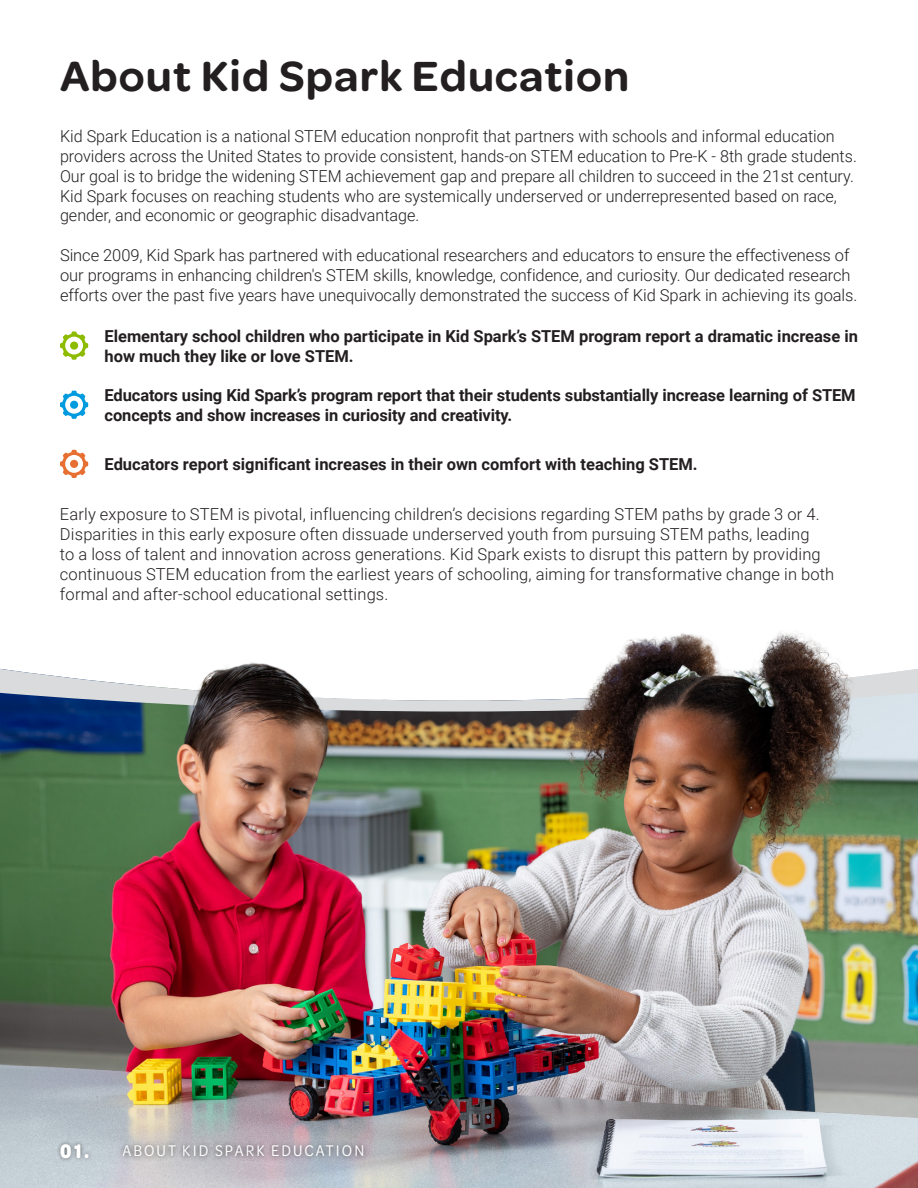
<style>
.page{position:relative;width:918px;height:1188px;background:#fff}
.page>*{position:absolute;margin:0;border:0;box-sizing:border-box;transform-origin:0 0}
.t1{font:600 45px "Omnes";letter-spacing:.025em;color:#231f20}
.t2{font:300 16.5px/19.8px "Roboto";color:#231f20}
.t3{font:700 16.5px/19.8px "Roboto";letter-spacing:-.005em;color:#231f20}
.t4{font:16.5px "Omnes Cond";letter-spacing:.125em;color:#fff}
.s1{font-weight:700;font-size:21px}
</style>
<div class="page">
<svg style="left:60px;top:331px;width:28px;height:29px"></svg>
<div style="left:70px;top:342px;width:8px;height:8px;background:#8dbb00;border-radius:50%"></div>
<svg style="left:60px;top:391px;width:28px;height:28px"></svg>
<div style="left:70px;top:401px;width:8px;height:8px;background:#009bde;border-radius:50%"></div>
<svg style="left:60px;top:450px;width:28px;height:28px"></svg>
<div style="left:70px;top:460px;width:8px;height:8px;background:#e66f31;border-radius:50%"></div>
<img style="left:0;top:864px;width:918px;height:324px">
<img style="left:0;top:712px;width:918px;height:152px">
<svg style="left:0;top:669px;width:918px;height:43px;background:#b1bbca"></svg>
<img style="left:60px;top:633px;width:798px;height:555px">
<img style="left:53px;top:1106px;width:61px;height:82px">
<img style="left:114px;top:1105px;width:424px;height:83px">
<h1 class="t1" style="left:60px;top:45px;width:571px">About Kid Spark Education</h1>
<p class="t2" style="left:60px;top:126px;width:798px">Kid Spark Education is a national STEM education nonprofit that partners with schools and informal education providers across the United States to provide consistent, hands-on STEM education to Pre-K - 8th grade students.<br>Our goal is to bridge the widening STEM achievement gap and prepare all children to succeed in the 21st century.<br>Kid Spark focuses on reaching students who are systemically underserved or underrepresented based on race, gender, and economic or geographic disadvantage.</p>
<p class="t2" style="left:60px;top:245px;width:799px">Since 2009, Kid Spark has partnered with educational researchers and educators to ensure the effectiveness of our programs in enhancing children's STEM skills, knowledge, confidence, and curiosity. Our dedicated research efforts over the past five years have unequivocally demonstrated the success of Kid Spark in achieving its goals.</p>
<p class="t3" style="left:105px;top:326px;width:755px">Elementary school children who participate in Kid Spark’s STEM program report a dramatic increase in how much they like or love STEM.</p>
<p class="t3" style="left:105px;top:385px;width:753px">Educators using Kid Spark’s program report that their students substantially increase learning of STEM concepts and show increases in curiosity and creativity.</p>
<p class="t3" style="left:105px;top:454px;width:595px">Educators report significant increases in their own comfort with teaching STEM.</p>
<p class="t2" style="left:60px;top:504px;width:776px">Early exposure to STEM is pivotal, influencing children’s decisions regarding STEM paths by grade 3 or 4.<br>Disparities in this early exposure often dissuade underserved youth from pursuing STEM paths, leading<br>to a loss of talent and innovation across generations. Kid Spark exists to disrupt this pattern by providing continuous STEM education from the earliest years of schooling, aiming for transformative change in both formal and after-school educational settings.</p>
<p class="t4" style="left:60px;top:1140px;width:306px"><span class="s1">01.</span> ABOUT KID SPARK EDUCATION</p>
</div>
